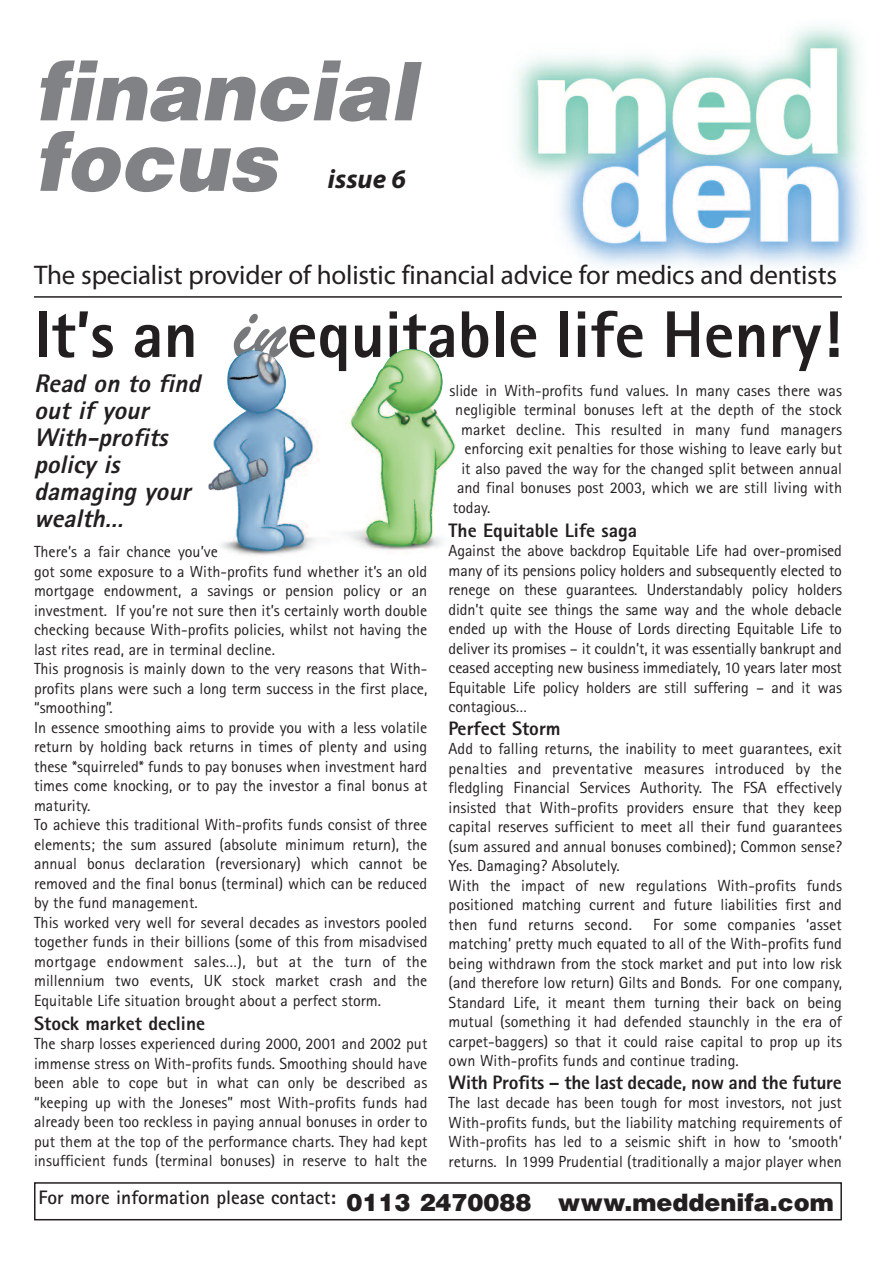
<style>
.page{position:relative;width:893px;height:1263px;background:#fff}
.page>*{position:absolute;margin:0;border:0;box-sizing:border-box;transform-origin:0 0}
.t1{font:italic 900 81px/70.5px "Helvetica";color:#808285}
.t2{font:800 66px "Rotis Sans Serif Std";color:#231f20}
.t3{font:27px "Myriad Pro";letter-spacing:-.01em;color:#231f20}
.t4{font:italic 700 27px "Myriad Pro";color:#231f20}
.t5{font:italic 800 25.5px/27px "Rotis Sans Serif Std";color:#231f20}
.t6{font:800 19.5px "Rotis Sans Serif";color:#231f20}
.t7{font:700 19.5px "Rotis Sans Serif";color:#231f20}
.t8{font:16.2px/19.5px "Rotis Sans Serif";color:#231f20;text-align:justify}
.s1{font-family:"Brush Script";font-weight:400;font-size:90px;color:#76787b}
.s2{font-family:"Helvetica";font-weight:900;font-size:24px}
</style>
<div class="page">
<img style="left:515px;top:26px;width:348px;height:240px">
<hr style="left:34px;top:296px;width:808px;height:2px;background:#231f20">
<div style="left:34px;top:1182px;width:808px;height:38px;border:2px solid #231f20"></div>
<img style="left:208px;top:349px;width:248px;height:207px">
<h1 class="t1" style="left:34px;top:63px;width:384px">financial focus</h1>
<h3 class="t4" style="left:328px;top:169px;width:80px">issue 6</h3>
<h3 class="t3" style="left:34px;top:265px;width:805px">The specialist provider of holistic financial advice for medics and dentists</h3>
<h2 class="t2" style="left:34px;top:311px;width:809px">It’s an <span class="s1">in</span>equitable life Henry!</h2>
<h3 class="t5" style="left:34px;top:373px;width:172px">Read on to find out if your<br>With-profits policy is damaging your wealth…</h3>
<p class="t8" style="left:34px;top:543px;width:395px;text-align:left">There’s a fair chance you’ve<br>got some exposure to a With-profits fund whether it’s an old mortgage endowment, a savings or pension policy or an investment. If you’re not sure then it’s certainly worth double checking because With-profits policies, whilst not having the last rites read, are in terminal decline.<br>This prognosis is mainly down to the very reasons that With&shy;profits plans were such a long term success in the first place, “smoothing”.<br>In essence smoothing aims to provide you with a less volatile return by holding back returns in times of plenty and using these *squirreled* funds to pay bonuses when investment hard times come knocking, or to pay the investor a final bonus at maturity.<br>To achieve this traditional With-profits funds consist of three elements; the sum assured (absolute minimum return), the annual bonus declaration (reversionary) which cannot be removed and the final bonus (terminal) which can be reduced by the fund management.<br>This worked very well for several decades as investors pooled together funds in their billions (some of this from misadvised mortgage endowment sales…), but at the turn of the millennium two events, UK stock market crash and the Equitable Life situation brought about a perfect storm.</p>
<p class="t6" style="left:34px;top:1016px;width:173px">Stock market decline</p>
<p class="t8" style="left:34px;top:1035px;width:395px">The sharp losses experienced during 2000, 2001 and 2002 put immense stress on With-profits funds. Smoothing should have been able to cope but in what can only be described as “keeping up with the Joneses” most With-profits funds had already been too reckless in paying annual bonuses in order to put them at the top of the performance charts. They had kept insufficient funds (terminal bonuses) in reserve to halt the</p>
<p class="t8" style="left:449px;top:382px;width:394px">slide in With-profits fund values. In many cases there was</p>
<p class="t8" style="left:455px;top:402px;width:388px">negligible terminal bonuses left at the depth of the stock</p>
<p class="t8" style="left:461px;top:421px;width:382px">market decline. This resulted in many fund managers</p>
<p class="t8" style="left:464px;top:441px;width:379px">enforcing exit penalties for those wishing to leave early but</p>
<p class="t8" style="left:461px;top:460px;width:382px">it also paved the way for the changed split between annual</p>
<p class="t8" style="left:457px;top:480px;width:386px">and final bonuses post 2003, which we are still living with</p>
<p class="t8" style="left:453px;top:499px;width:39px">today.</p>
<p class="t6" style="left:449px;top:523px;width:190px">The Equitable Life saga</p>
<p class="t8" style="left:449px;top:543px;width:395px">Against the above backdrop Equitable Life had over-promised many of its pensions policy holders and subsequently elected to renege on these guarantees. Understandably policy holders didn’t quite see things the same way and the whole debacle ended up with the House of Lords directing Equitable Life to deliver its promises – it couldn’t, it was essentially bankrupt and ceased accepting new business immediately, 10 years later most Equitable Life policy holders are still suffering – and it was contagious…</p>
<p class="t6" style="left:449px;top:721px;width:114px">Perfect Storm</p>
<p class="t8" style="left:449px;top:741px;width:395px;text-align:left">Add to falling returns, the inability to meet guarantees, exit penalties and preventative measures introduced by the fledgling Financial Services Authority. The FSA effectively insisted that With-profits providers ensure that they keep capital reserves sufficient to meet all their fund guarantees (sum assured and annual bonuses combined); Common sense?<br>Yes. Damaging? Absolutely.<br>With the impact of new regulations With-profits funds positioned matching current and future liabilities first and then fund returns second.</p>
<p class="t8" style="left:449px;top:916px;width:395px;text-indent:204px">For some companies ‘asset matching’ pretty much equated to all of the With-profits fund being withdrawn from the stock market and put into low risk (and therefore low return) Gilts and Bonds. For one company, Standard Life, it meant them turning their back on being mutual (something it had defended staunchly in the era of carpet-baggers) so that it could raise capital to prop up its own With-profits funds and continue trading.</p>
<p class="t6" style="left:449px;top:1075px;width:395px">With Profits – the last decade, now and the future</p>
<p class="t8" style="left:449px;top:1095px;width:395px">The last decade has been tough for most investors, not just With-profits funds, but the liability matching requirements of With-profits has led to a seismic shift in how to ‘smooth’ returns. In 1999 Prudential (traditionally a major player when</p>
<p class="t7" style="left:39px;top:1190px;width:797px">For more information please contact: <span class="s2">0113 2470088 www.meddenifa.com</span></p>
</div>
